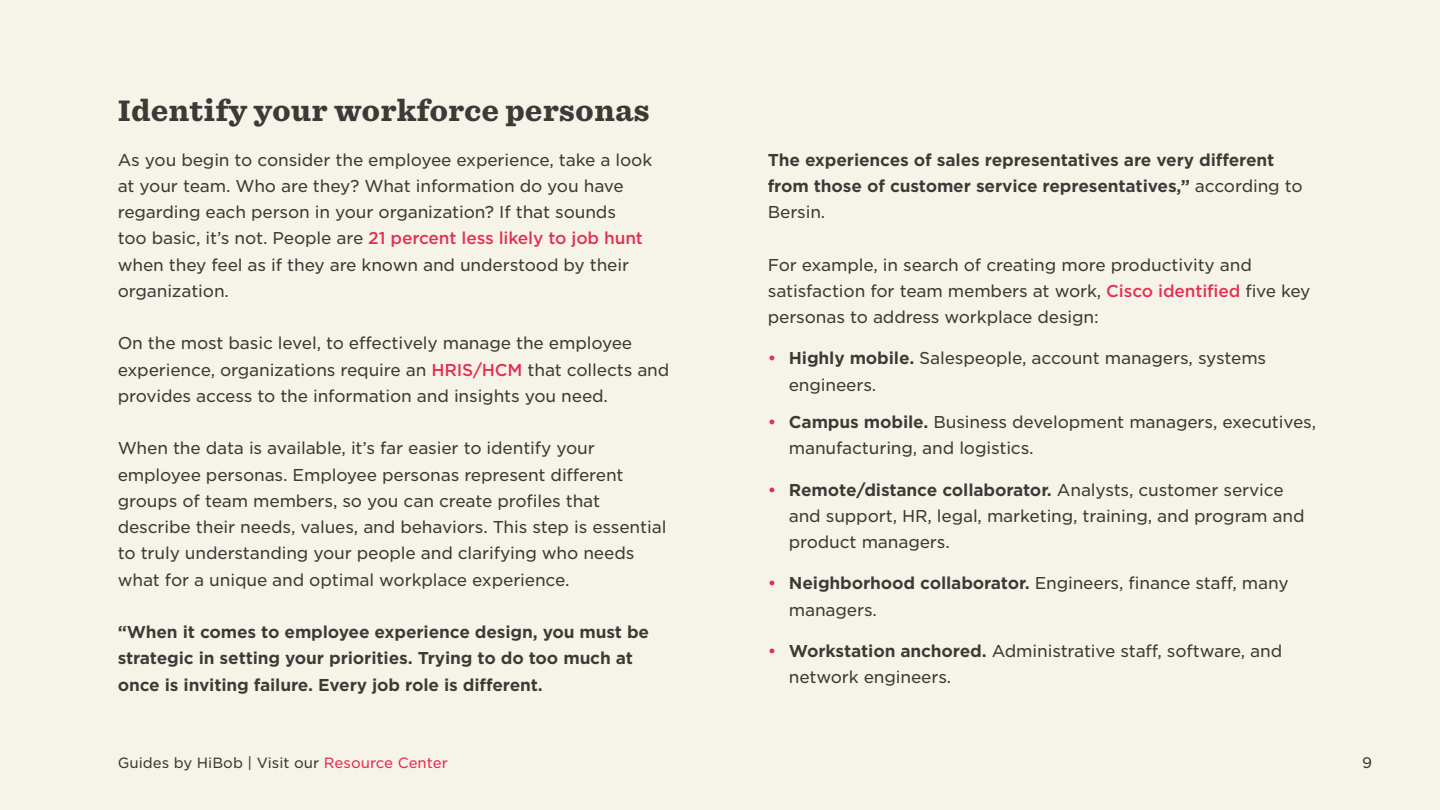
<style>
.page{position:relative;width:1440px;height:810px;background:#f6f3e8}
.page>*{position:absolute;margin:0;border:0;box-sizing:border-box;transform-origin:0 0}
.H2_Sub_title{font:900 28.5px "Sentinel S Sm";color:#3a3a37}
.Body_text{font:16.5px/26.2px "Gotham S Sm";letter-spacing:-.01em;color:#3a3a37}
.Body_text-2{font:700 16.5px/26.2px "Gotham S Sm";letter-spacing:-.01em;color:#3a3a37}
.t1{font:500 16.5px "Gotham S Sm";color:#e52c51}
.t2{font:14.7px "Gotham S Sm";color:#3a3a37}
.t3{font:14.25px "Gotham S Sm";color:#3a3a37}
.s1{font-weight:500;color:#e52c51}
.s2{color:#e52c51}
.s3{font-weight:400}
.s4{font-weight:700}
</style>
<div class="page">
<h2 class="H2_Sub_title" style="left:118px;top:88px;width:534px">Identify your workforce personas</h2>
<p class="Body_text" style="left:118px;top:146px;width:536px">As you begin to consider the employee experience, take a look at your team. Who are they? What information do you have regarding each person in your organization? If that sounds<br>too basic it, s’ not. People are <span class="s1">21 percent less likely to job hunt </span>when they feel as if they are known and understood by their organization.</p>
<p class="Body_text" style="left:118px;top:330px;width:553px">On the most basic level, to effectively manage the employee experience, organizations require an <span class="s1">HRIS/HCM</span> that collects and provides access to the information and insights you need.</p>
<p class="Body_text" style="left:118px;top:435px;width:550px">When the data is available it, s’ far easier to identify your employee personas. Employee personas represent different groups of team members, so you can create profiles that describe their needs, values, and behaviors. This step is essential to truly understanding your people and clarifying who needs what for a unique and optimal workplace experience.</p>
<p class="Body_text-2" style="left:118px;top:619px;width:533px">“When it comes to employee experience design, you must be strategic in setting your priorities. Trying to do too much at once is inviting failure. Every job role is different.</p>
<p class="t3" style="left:118px;top:753px;width:332px">Guides by HiBob | Visit our <span class="s2">Resource Center</span></p>
<p class="Body_text-2" style="left:768px;top:146px;width:536px">The experiences of sales representatives are very different from those of customer service representatives,” <span class="s3">according to<br>Bersin.</span></p>
<p class="Body_text" style="left:768px;top:251px;width:544px">For example in, search of creating more productivity and satisfaction for team members at work, <span class="s1">Cisco identified</span> five key personas to address workplace design:</p>
<p class="Body_text" style="left:789px;top:345px;width:479px"><span class="s4">Highly mobile.</span> Salespeople, account managers, systems</p>
<p class="t1" style="left:768px;top:347px;width:10px">•</p>
<p class="t1" style="left:768px;top:411px;width:10px">•</p>
<p class="t1" style="left:768px;top:478px;width:10px">•</p>
<p class="t1" style="left:768px;top:572px;width:10px">•</p>
<p class="t1" style="left:768px;top:640px;width:10px">•</p>
<p class="Body_text" style="left:789px;top:371px;width:89px">engineers.</p>
<p class="Body_text" style="left:789px;top:409px;width:529px"><span class="s4">Campus mobile.</span> Business development managers, executives,</p>
<p class="Body_text" style="left:789px;top:435px;width:246px">manufacturing, and logistics.</p>
<p class="Body_text-2" style="left:789px;top:476px;width:496px">Remote/distance collaborator. <span class="s3">Analysts, customer service</span></p>
<p class="Body_text" style="left:789px;top:502px;width:517px">and support, HR, legal, marketing, training, and program and product managers.</p>
<p class="Body_text" style="left:789px;top:570px;width:501px"><span class="s4">Neighborhood collaborator.</span> Engineers, finance staff, many</p>
<p class="Body_text" style="left:789px;top:596px;width:90px">managers.</p>
<p class="Body_text" style="left:789px;top:637px;width:495px"><span class="s4">Workstation anchored.</span> Administrative staff, software, and</p>
<p class="Body_text" style="left:789px;top:664px;width:164px">network engineers.</p>
<p class="t2" style="left:1362px;top:753px;width:12px">9</p>
</div>
